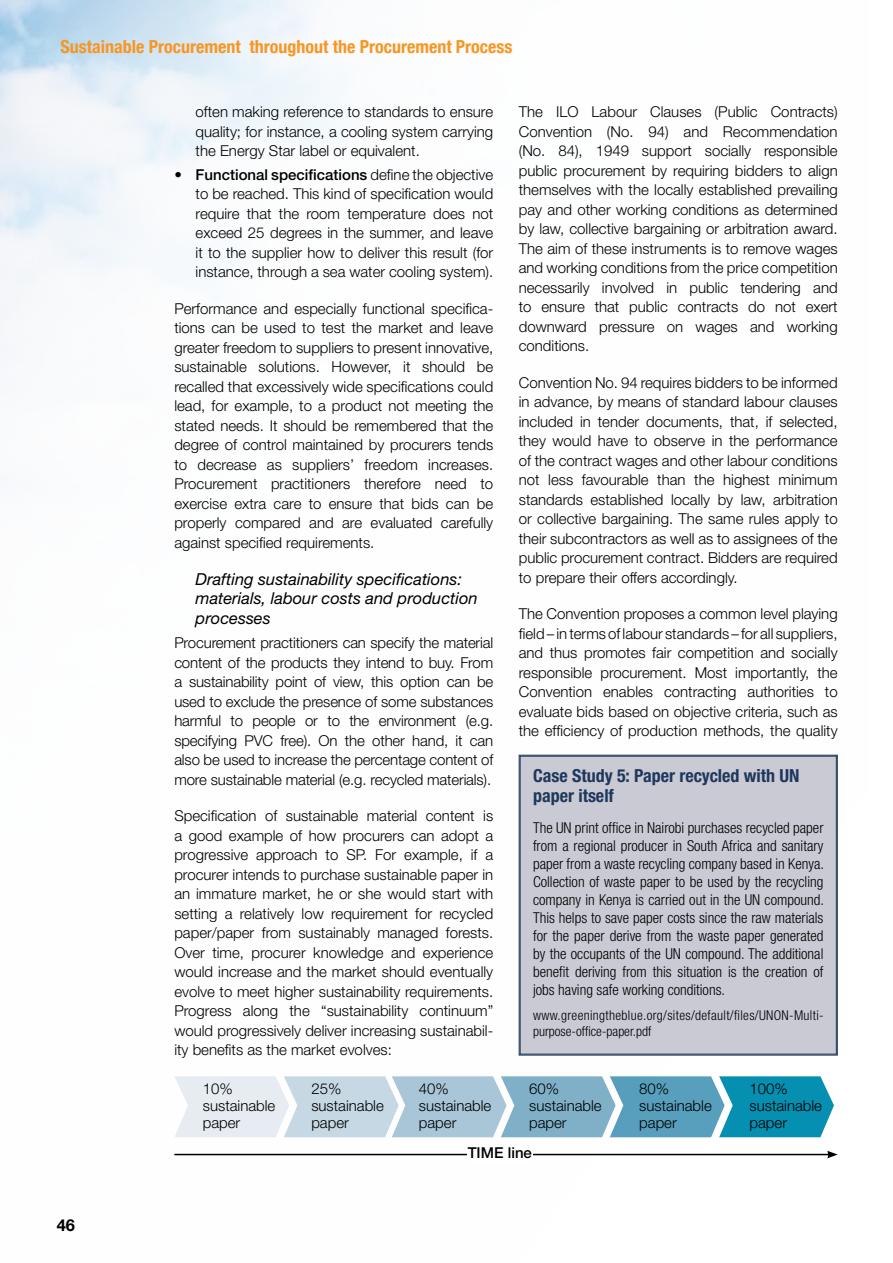
<style>
.page{position:relative;width:893px;height:1263px;background:#fff}
.page>*{position:absolute;margin:0;border:0;box-sizing:border-box;transform-origin:0 0}
.top_of_page_left{font:700 condensed 18px "Helvetica Neue";color:#f89622}
.box_title{font:700 condensed 18px/20.2px "Helvetica Neue LT Pro";color:#1e385c}
.heading_3{font:italic 16.5px/19.8px "Helvetica Neue LT Pro";color:#000}
.t1{font:700 16.5px "Helvetica Neue LT Std";color:#000}
.bullets{font:300 15px/19.5px "Helvetica Neue LT Pro";color:#000;text-align:justify}
.box_text{font:300 condensed 15px/18px "Helvetica Neue LT Pro";color:#000;text-align:justify}
.t2{font:500 15px "Helvetica Neue LT Pro";color:#000}
.box_text-2{font:300 condensed 13.5px/16.2px "Helvetica Neue LT Pro";letter-spacing:.025em;color:#000}
.s1{font-weight:500}
</style>
<div class="page">
<div style="left:518px;top:754px;width:320px;height:302px;background:#cacad4"></div>
<div style="left:520px;top:756px;width:316px;height:298px;border:1px solid #1e385c"></div>
<svg style="left:174px;top:1076px;width:660px;height:61px;background:#91c1d3"></svg>
<hr style="left:174px;top:1154px;width:655px;height:1px;background:#000">
<svg style="left:827px;top:1151px;width:11px;height:7px"></svg>
<div style="left:468px;top:1148px;width:65px;height:16px;background:#fff"></div>
<p class="top_of_page_left" style="left:61px;top:36px;width:453px">Sustainable Procurement throughout the Procurement Process</p>
<p class="bullets" style="left:196px;top:102px;width:299px">often making reference to standards to ensure quality; for instance, a cooling system carrying the Energy Star label or equivalent.</p>
<p class="bullets" style="left:196px;top:164px;width:299px;text-indent:-21px">• <span class="s1">Functional specifications</span> define the objective to be reached. This kind of specification would require that the room temperature does not exceed 25 degrees in the summer, and leave it to the supplier how to deliver this result (for instance, through a sea water cooling system).</p>
<p class="bullets" style="left:174px;top:298px;width:320px">Performance and especially functional specifica&shy;tions can be used to test the market and leave greater freedom to suppliers to present innovative, sustainable solutions. However, it should be recalled that excessively wide specifications could lead, for example, to a product not meeting the stated needs. It should be remembered that the degree of control maintained by procurers tends to decrease as suppliers’ freedom increases.<br>Procurement practitioners therefore need to exercise extra care to ensure that bids can be properly compared and are evaluated carefully against specified requirements.</p>
<p class="heading_3" style="left:196px;top:569px;width:284px">Drafting sustainability specifications: materials, labour costs and production processes</p>
<p class="bullets" style="left:174px;top:633px;width:320px">Procurement practitioners can specify the material content of the products they intend to buy. From a sustainability point of view, this option can be used to exclude the presence of some substances harmful to people or to the environment (e.g. specifying PVC free). On the other hand, it can also be used to increase the percentage content of more sustainable material (e.g. recycled materials).</p>
<p class="bullets" style="left:174px;top:806px;width:320px">Specification of sustainable material content is a good example of how procurers can adopt a progressive approach to SP. For example, if a procurer intends to purchase sustainable paper in an immature market, he or she would start with setting a relatively low requirement for recycled paper/paper from sustainably managed forests.<br>Over time, procurer knowledge and experience would increase and the market should eventually evolve to meet higher sustainability requirements.<br>Progress along the “sustainability continuum” would progressively deliver increasing sustainabil&shy;ity benefits as the market evolves:</p>
<p class="bullets" style="left:203px;top:1078px;width:32px">10%</p>
<p class="bullets" style="left:203px;top:1095px;width:74px">sustainable</p>
<p class="bullets" style="left:203px;top:1112px;width:39px">paper</p>
<p class="bullets" style="left:311px;top:1078px;width:32px">25%</p>
<p class="bullets" style="left:311px;top:1095px;width:74px">sustainable</p>
<p class="bullets" style="left:311px;top:1112px;width:39px">paper</p>
<p class="bullets" style="left:419px;top:1078px;width:32px">40%</p>
<p class="bullets" style="left:419px;top:1095px;width:74px">sustainable</p>
<p class="bullets" style="left:419px;top:1112px;width:39px">paper</p>
<p class="bullets" style="left:519px;top:102px;width:320px">The ILO Labour Clauses (Public Contracts)<br>Convention (No. 94) and Recommendation (No. 84), 1949 support socially responsible public procurement by requiring bidders to align themselves with the locally established prevailing pay and other working conditions as determined by law, collective bargaining or arbitration award.<br>The aim of these instruments is to remove wages and working conditions from the price competition necessarily involved in public tendering and to ensure that public contracts do not exert downward pressure on wages and working conditions.</p>
<p class="bullets" style="left:519px;top:372px;width:320px">Convention No. 94 requires bidders to be informed in advance, by means of standard labour clauses included in tender documents, that, if selected, they would have to observe in the performance of the contract wages and other labour conditions not less favourable than the highest minimum standards established locally by law, arbitration or collective bargaining. The same rules apply to their subcontractors as well as to assignees of the public procurement contract. Bidders are required to prepare their offers accordingly.</p>
<p class="bullets" style="left:519px;top:604px;width:320px">The Convention proposes a common level playing field – in terms of labour standards – for all suppliers, and thus promotes fair competition and socially responsible procurement. Most importantly, the Convention enables contracting authorities to evaluate bids based on objective criteria, such as the efficiency of production methods, the quality</p>
<p class="box_title" style="left:533px;top:765px;width:268px">Case Study 5: Paper recycled with UN paper itself</p>
<p class="box_text" style="left:533px;top:818px;width:292px">The UN print office in Nairobi purchases recycled paper from a regional producer in South Africa and sanitary paper from a waste recycling company based in Kenya.<br>Collection of waste paper to be used by the recycling company in Kenya is carried out in the UN compound.<br>This helps to save paper costs since the raw materials for the paper derive from the waste paper generated by the occupants of the UN compound. The additional benefit deriving from this situation is the creation of jobs having safe working conditions.</p>
<p class="box_text-2" style="left:533px;top:1007px;width:292px">www.greeningtheblue.org/sites/default/files/UNON-Multi&shy;purpose-office-paper.pdf</p>
<p class="bullets" style="left:529px;top:1078px;width:32px">60%</p>
<p class="bullets" style="left:529px;top:1095px;width:74px">sustainable</p>
<p class="bullets" style="left:529px;top:1112px;width:39px">paper</p>
<p class="bullets" style="left:639px;top:1078px;width:32px">80%</p>
<p class="bullets" style="left:639px;top:1095px;width:74px">sustainable</p>
<p class="bullets" style="left:639px;top:1112px;width:39px">paper</p>
<p class="bullets" style="left:750px;top:1078px;width:40px">100%</p>
<p class="bullets" style="left:750px;top:1095px;width:74px">sustainable</p>
<p class="bullets" style="left:750px;top:1112px;width:39px">paper</p>
<p class="t1" style="left:57px;top:1214px;width:20px">46</p>
<p class="t2" style="left:468px;top:1144px;width:66px">TIME line</p>
</div>
